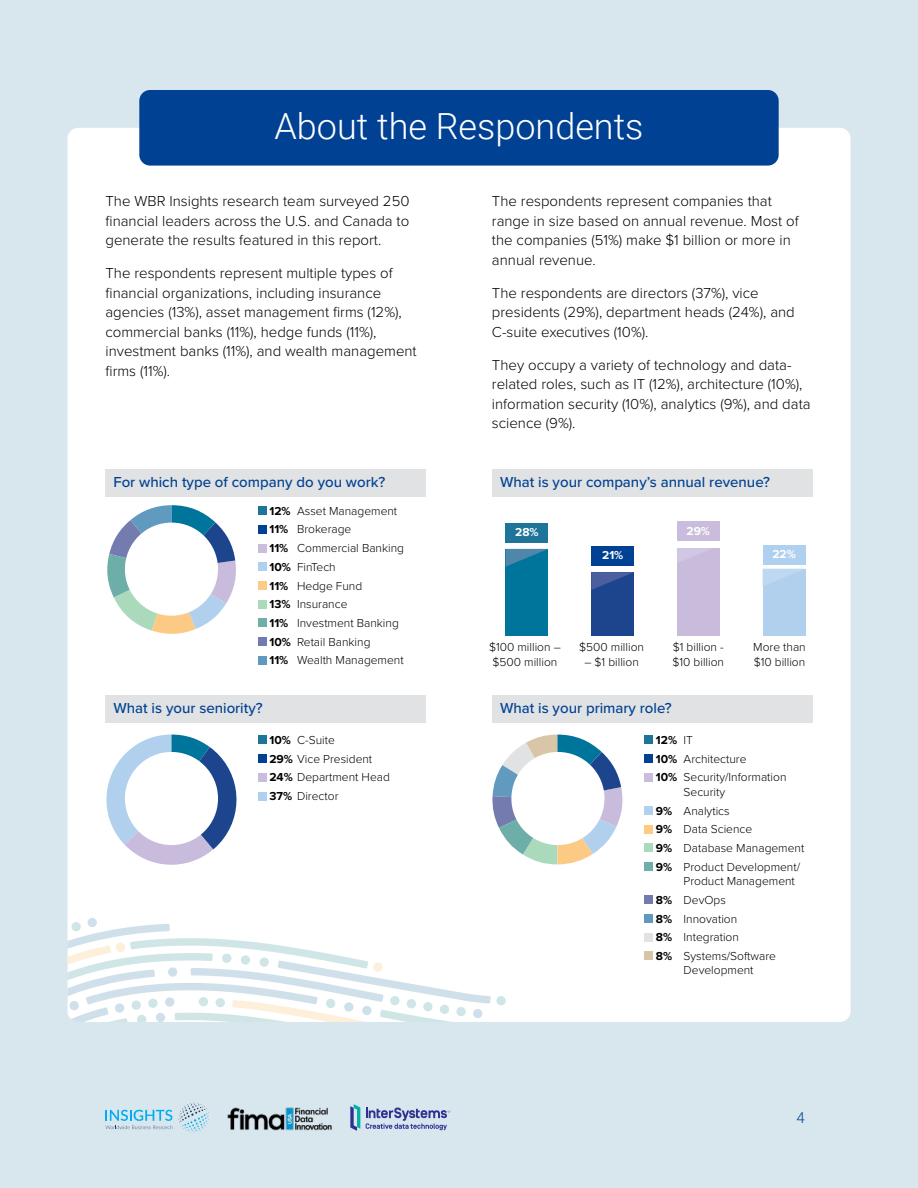
<style>
.page{position:relative;width:918px;height:1188px;background:#d8e6ee}
.page>*{position:absolute;margin:0;border:0;box-sizing:border-box;transform-origin:0 0}
.t1{font:300 36px "Roboto";color:#fff}
.t2{font:300 15px/19.5px "Proxima Nova";color:#000}
.t3{font:500 15px "Proxima Nova";color:#004193}
.t4{font:300 15px "Roboto";color:#004193}
.t5{font:300 12px/18.8px "Proxima Nova";color:#000}
.t6{font:700 12px "Proxima Nova";color:#fff}
.s1{font-weight:700}
</style>
<div class="page">
<div style="left:68px;top:128px;width:783px;height:894px;background:#fff;border-radius:11px"></div>
<svg style="left:68px;top:918px;width:438px;height:104px"></svg>
<svg style="left:350px;top:1104px;width:10px;height:27px"></svg>
<svg style="left:366px;top:1108px;width:84px;height:22px"></svg>
<svg style="left:179px;top:1103px;width:30px;height:30px"></svg>
<svg style="left:106px;top:1110px;width:66px;height:19px"></svg>
<img style="left:227px;top:1107px;width:105px;height:23px">
<div style="left:106px;top:469px;width:320px;height:28px;background:#e1e2e3"></div>
<div style="left:106px;top:695px;width:320px;height:27px;background:#e1e2e3"></div>
<div style="left:492px;top:469px;width:320px;height:28px;background:#e1e2e3"></div>
<div style="left:492px;top:695px;width:320px;height:27px;background:#e1e2e3"></div>
<div style="left:139px;top:90px;width:640px;height:76px;background:#004193;border-radius:11px"></div>
<div style="left:258px;top:506px;width:8px;height:9px;background:#1f7499"></div>
<div style="left:258px;top:525px;width:8px;height:8px;background:#004193"></div>
<div style="left:258px;top:544px;width:8px;height:8px;background:#c9bcdd"></div>
<div style="left:258px;top:563px;width:8px;height:8px;background:#afd0ee"></div>
<div style="left:258px;top:581px;width:8px;height:9px;background:#fecb84"></div>
<div style="left:258px;top:600px;width:8px;height:8px;background:#aad9bb"></div>
<div style="left:258px;top:619px;width:8px;height:8px;background:#6fafa8"></div>
<div style="left:258px;top:638px;width:8px;height:8px;background:#727aaf"></div>
<div style="left:258px;top:656px;width:8px;height:8px;background:#5f99be"></div>
<div style="left:258px;top:736px;width:8px;height:8px;background:#1f7499"></div>
<div style="left:258px;top:755px;width:8px;height:8px;background:#004193"></div>
<div style="left:258px;top:773px;width:8px;height:8px;background:#c9bcdd"></div>
<div style="left:258px;top:792px;width:8px;height:8px;background:#afd0ee"></div>
<div style="left:645px;top:736px;width:8px;height:8px;background:#1f7499"></div>
<div style="left:645px;top:755px;width:8px;height:8px;background:#004193"></div>
<div style="left:645px;top:773px;width:8px;height:8px;background:#c9bcdd"></div>
<div style="left:645px;top:806px;width:8px;height:9px;background:#afd0ee"></div>
<div style="left:645px;top:825px;width:8px;height:8px;background:#fecb84"></div>
<div style="left:645px;top:844px;width:8px;height:8px;background:#aad9bb"></div>
<div style="left:645px;top:863px;width:8px;height:8px;background:#6fafa8"></div>
<div style="left:645px;top:896px;width:8px;height:8px;background:#727aaf"></div>
<div style="left:645px;top:914px;width:8px;height:9px;background:#5f99be"></div>
<div style="left:645px;top:933px;width:8px;height:8px;background:#e1e2e3"></div>
<div style="left:645px;top:952px;width:8px;height:8px;background:#d8c4a8"></div>
<svg style="left:107px;top:505px;width:129px;height:129px"></svg>
<svg style="left:106px;top:735px;width:130px;height:130px"></svg>
<svg style="left:492px;top:735px;width:131px;height:129px"></svg>
<div style="left:125px;top:523px;width:93px;height:93px;background:#fff;border-radius:50%"></div>
<div style="left:125px;top:752px;width:93px;height:93px;background:#fff;border-radius:50%"></div>
<div style="left:511px;top:752px;width:93px;height:93px;background:#fff;border-radius:50%"></div>
<div style="left:763px;top:569px;width:42px;height:66px;background:#b0d0ee"></div>
<div style="left:677px;top:548px;width:43px;height:87px;background:#c9bbdc"></div>
<div style="left:591px;top:572px;width:43px;height:63px;background:#1c458e"></div>
<div style="left:506px;top:549px;width:42px;height:86px;background:#00759c"></div>
<svg style="left:506px;top:549px;width:42px;height:18px"></svg>
<svg style="left:591px;top:572px;width:43px;height:18px"></svg>
<svg style="left:677px;top:548px;width:34px;height:15px"></svg>
<svg style="left:763px;top:569px;width:40px;height:17px"></svg>
<div style="left:506px;top:523px;width:42px;height:19px;background:#1f7499"></div>
<div style="left:591px;top:547px;width:43px;height:19px;background:#004193"></div>
<div style="left:677px;top:522px;width:43px;height:19px;background:#c9bcdd"></div>
<div style="left:763px;top:545px;width:43px;height:19px;background:#afd0ee"></div>
<h1 class="t1" style="left:274px;top:101px;width:371px">About the Respondents</h1>
<p class="t2" style="left:106px;top:191px;width:306px;text-align:justify">The WBR Insights research team surveyed 250 financial leaders across the U.S. and Canada to generate the results featured in this report.</p>
<p class="t2" style="left:106px;top:263px;width:313px">The respondents represent multiple types of financial organizations, including insurance agencies (13%), asset management firms (12%), commercial banks (11%), hedge funds (11%), investment banks (11%), and wealth management firms (11%).</p>
<p class="t3" style="left:113px;top:471px;width:274px">For which type of company do you work?</p>
<p class="t5" style="left:269px;top:501px;width:136px"><span class="s1">12%</span> Asset Management<br><span class="s1">11%</span> Brokerage<br><span class="s1">11%</span> Commercial Banking<br><span class="s1">10%</span> FinTech<br><span class="s1">11%</span> Hedge Fund<br><span class="s1">13%</span> Insurance<br><span class="s1">11%</span> Investment Banking<br><span class="s1">10%</span> Retail Banking<br><span class="s1">11%</span> Wealth Management</p>
<p class="t3" style="left:113px;top:697px;width:151px">What is your seniority?</p>
<p class="t5" style="left:269px;top:730px;width:122px"><span class="s1">10%</span> C-Suite<br><span class="s1">29%</span> Vice President<br><span class="s1">24%</span> Department Head<br><span class="s1">37%</span> Director</p>
<p class="t2" style="left:492px;top:191px;width:308px">The respondents represent companies that range in size based on annual revenue. Most of the companies (51%) make $1 billion or more in annual revenue.</p>
<p class="t2" style="left:492px;top:282px;width:304px">The respondents are directors (37%), vice presidents (29%), department heads (24%), and<br>C-suite executives (10%).</p>
<p class="t2" style="left:492px;top:354px;width:320px">They occupy a variety of technology and data&shy;related roles, such as IT (12%), architecture (10%), information security (10%), analytics (9%), and data science (9%).</p>
<p class="t3" style="left:500px;top:471px;width:272px">What is your company’s annual revenue?</p>
<p class="t6" style="left:515px;top:523px;width:25px">28%</p>
<p class="t6" style="left:602px;top:546px;width:23px">21%</p>
<p class="t6" style="left:686px;top:522px;width:25px">29%</p>
<p class="t6" style="left:772px;top:545px;width:25px">22%</p>
<p class="t5" style="left:489px;top:639px;width:73px;line-height:14.4px">$100 million – $500 million</p>
<p class="t5" style="left:579px;top:637px;width:66px">$500 million</p>
<p class="t5" style="left:584px;top:652px;width:56px">– $1 billion</p>
<p class="t5" style="left:672px;top:639px;width:53px;line-height:14.4px">$1 billion - $10 billion</p>
<p class="t5" style="left:753px;top:639px;width:54px;line-height:14.4px">More than $10 billion</p>
<p class="t3" style="left:500px;top:697px;width:173px">What is your primary role?</p>
<p class="t5" style="left:656px;top:730px;width:132px"><span class="s1">12%</span> IT<br><span class="s1">10%</span> Architecture<br><span class="s1">10%</span> Security/Information</p>
<p class="t5" style="left:656px;top:782px;width:150px;text-indent:28px">Security<br><span class="s1">9%</span> Analytics<br><span class="s1">9%</span> Data Science<br><span class="s1">9%</span> Database Management<br><span class="s1">9%</span> Product Development/</p>
<p class="t5" style="left:656px;top:871px;width:141px;text-indent:28px">Product Management<br><span class="s1">8%</span> DevOps<br><span class="s1">8%</span> Innovation<br><span class="s1">8%</span> Integration<br><span class="s1">8%</span> Systems/Software</p>
<p class="t5" style="left:684px;top:960px;width:71px">Development</p>
<p class="t4" style="left:796px;top:1107px;width:10px">4</p>
</div>
